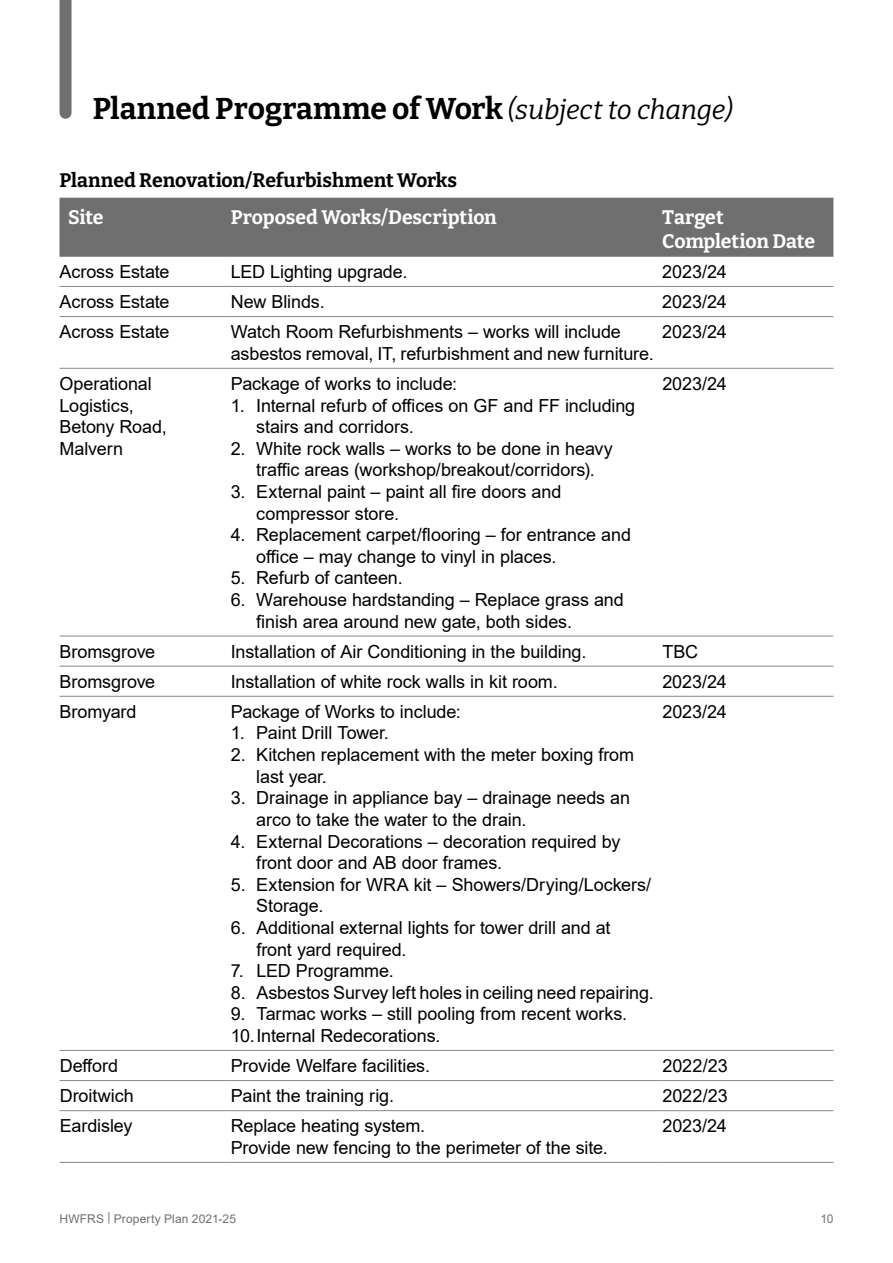
<style>
.page{position:relative;width:893px;height:1263px;background:#fff}
.page>*{position:absolute;margin:0;border:0;box-sizing:border-box;transform-origin:0 0}
.t1{font:700 30px "Bitter";letter-spacing:-.005em;color:#000}
.t2{font:700 19.5px/23.4px "Bitter";letter-spacing:-.01em;color:#fff}
.t3{font:700 19.5px "Bitter";letter-spacing:-.005em;color:#000}
.t4{font:18px/21.6px "Arial";letter-spacing:-.005em;color:#000}
.t5{font:12px "Arial";letter-spacing:.01em;color:#706f6f}
.s1{font-weight:400;font-style:italic;font-size:27px}
</style>
<div class="page">
<div style="left:60px;top:0;width:12px;height:113px;background:#706f6f"></div>
<div style="left:60px;top:198px;width:773px;height:58px;background:#706f6f"></div>
<hr style="left:60px;top:256px;width:171px;height:1px;background:#878787">
<hr style="left:231px;top:256px;width:431px;height:1px;background:#878787">
<hr style="left:662px;top:256px;width:171px;height:1px;background:#878787">
<hr style="left:60px;top:286px;width:171px;height:1px;background:#878787">
<hr style="left:231px;top:286px;width:431px;height:1px;background:#878787">
<hr style="left:662px;top:286px;width:171px;height:1px;background:#878787">
<hr style="left:60px;top:316px;width:171px;height:1px;background:#878787">
<hr style="left:231px;top:316px;width:431px;height:1px;background:#878787">
<hr style="left:662px;top:316px;width:171px;height:1px;background:#878787">
<hr style="left:60px;top:368px;width:171px;height:1px;background:#878787">
<hr style="left:231px;top:368px;width:431px;height:1px;background:#878787">
<hr style="left:662px;top:368px;width:171px;height:1px;background:#878787">
<hr style="left:60px;top:636px;width:171px;height:1px;background:#878787">
<hr style="left:231px;top:636px;width:431px;height:1px;background:#878787">
<hr style="left:662px;top:636px;width:171px;height:1px;background:#878787">
<hr style="left:60px;top:666px;width:171px;height:1px;background:#878787">
<hr style="left:231px;top:666px;width:431px;height:1px;background:#878787">
<hr style="left:662px;top:666px;width:171px;height:1px;background:#878787">
<hr style="left:60px;top:696px;width:171px;height:1px;background:#878787">
<hr style="left:231px;top:696px;width:431px;height:1px;background:#878787">
<hr style="left:662px;top:696px;width:171px;height:1px;background:#878787">
<hr style="left:60px;top:1050px;width:171px;height:1px;background:#878787">
<hr style="left:231px;top:1050px;width:431px;height:1px;background:#878787">
<hr style="left:662px;top:1050px;width:171px;height:1px;background:#878787">
<hr style="left:60px;top:1080px;width:171px;height:1px;background:#878787">
<hr style="left:231px;top:1080px;width:431px;height:1px;background:#878787">
<hr style="left:662px;top:1080px;width:171px;height:1px;background:#878787">
<hr style="left:60px;top:1110px;width:171px;height:1px;background:#878787">
<hr style="left:231px;top:1110px;width:431px;height:1px;background:#878787">
<hr style="left:662px;top:1110px;width:171px;height:1px;background:#878787">
<hr style="left:60px;top:1162px;width:171px;height:1px;background:#878787">
<hr style="left:231px;top:1162px;width:431px;height:1px;background:#878787">
<hr style="left:662px;top:1162px;width:171px;height:1px;background:#878787">
<h1 class="t1" style="left:93px;top:89px;width:641px">Planned Programme of Work <span class="s1">(subject to change)</span></h1>
<p class="t3" style="left:60px;top:168px;width:399px">Planned Renovation/Refurbishment Works</p>
<p class="t2" style="left:68px;top:205px;width:37px">Site</p>
<p class="t2" style="left:231px;top:205px;width:268px">Proposed Works/Description</p>
<p class="t2" style="left:662px;top:205px;width:154px">Target<br>Completion Date</p>
<p class="t4" style="left:60px;top:261px;width:112px">Across Estate</p>
<p class="t4" style="left:231px;top:261px;width:178px">LED Lighting upgrade.</p>
<p class="t4" style="left:662px;top:261px;width:66px">2023/24</p>
<p class="t4" style="left:60px;top:291px;width:112px">Across Estate</p>
<p class="t4" style="left:231px;top:291px;width:96px">New Blinds.</p>
<p class="t4" style="left:662px;top:291px;width:66px">2023/24</p>
<p class="t4" style="left:60px;top:321px;width:112px">Across Estate</p>
<p class="t4" style="left:231px;top:321px;width:425px">Watch Room Refurbishments – works will include asbestos removal, IT, refurbishment and new furniture.</p>
<p class="t4" style="left:662px;top:321px;width:66px">2023/24</p>
<p class="t4" style="left:60px;top:373px;width:109px">Operational<br>Logistics,<br>Betony Road,<br>Malvern</p>
<p class="t4" style="left:231px;top:373px;width:228px">Package of works to include:</p>
<p class="t4" style="left:662px;top:373px;width:66px">2023/24</p>
<p class="t4" style="left:256px;top:394px;width:381px;text-indent:-26px">1. Internal refurb of offices on GF and FF including stairs and corridors.</p>
<p class="t4" style="left:231px;top:437px;width:384px;text-align:center">2. White rock walls – works to be done in heavy traffic areas (workshop/breakout/corridors).</p>
<p class="t4" style="left:256px;top:481px;width:307px;text-indent:-26px">3. External paint – paint all fire doors and compressor store.</p>
<p class="t4" style="left:256px;top:524px;width:376px;text-indent:-26px">4. Replacement carpet/flooring – for entrance and office – may change to vinyl in places.</p>
<p class="t4" style="left:231px;top:567px;width:173px">5. Refurb of canteen.</p>
<p class="t4" style="left:256px;top:589px;width:369px;text-indent:-26px">6. Warehouse hardstanding – Replace grass and finish area around new gate, both sides.</p>
<p class="t4" style="left:60px;top:640px;width:97px">Bromsgrove</p>
<p class="t4" style="left:231px;top:640px;width:357px">Installation of Air Conditioning in the building.</p>
<p class="t4" style="left:662px;top:640px;width:37px">TBC</p>
<p class="t4" style="left:60px;top:670px;width:97px">Bromsgrove</p>
<p class="t4" style="left:231px;top:670px;width:328px">Installation of white rock walls in kit room.</p>
<p class="t4" style="left:662px;top:670px;width:66px">2023/24</p>
<p class="t4" style="left:60px;top:701px;width:78px">Bromyard</p>
<p class="t4" style="left:231px;top:701px;width:232px">Package of Works to include:</p>
<p class="t4" style="left:231px;top:722px;width:160px">1. Paint Drill Tower.</p>
<p class="t4" style="left:256px;top:744px;width:379px;text-indent:-26px">2. Kitchen replacement with the meter boxing from last year.</p>
<p class="t4" style="left:256px;top:787px;width:375px;text-indent:-26px">3. Drainage in appliance bay – drainage needs an arco to take the water to the drain.</p>
<p class="t4" style="left:256px;top:830px;width:366px;text-indent:-26px">4. External Decorations – decoration required by front door and AB door frames.</p>
<p class="t4" style="left:256px;top:873px;width:396px;text-indent:-26px">5. Extension for WRA kit – Showers/Drying/Lockers/<br>Storage.</p>
<p class="t4" style="left:256px;top:917px;width:356px;text-indent:-26px">6. Additional external lights for tower drill and at front yard required.</p>
<p class="t4" style="left:231px;top:960px;width:165px">7. LED Programme.</p>
<p class="t4" style="left:231px;top:981px;width:425px">8. Asbestos Survey left holes in ceiling need repairing.</p>
<p class="t4" style="left:231px;top:1003px;width:398px">9. Tarmac works – still pooling from recent works.<br>10.Internal Redecorations.</p>
<p class="t4" style="left:662px;top:701px;width:66px">2023/24</p>
<p class="t4" style="left:60px;top:1055px;width:60px">Defford</p>
<p class="t4" style="left:231px;top:1055px;width:201px">Provide Welfare facilities.</p>
<p class="t4" style="left:662px;top:1055px;width:67px">2022/23</p>
<p class="t4" style="left:60px;top:1085px;width:76px">Droitwich</p>
<p class="t4" style="left:231px;top:1085px;width:165px">Paint the training rig.</p>
<p class="t4" style="left:662px;top:1085px;width:67px">2022/23</p>
<p class="t4" style="left:60px;top:1115px;width:74px">Eardisley</p>
<p class="t4" style="left:231px;top:1115px;width:379px">Replace heating system.<br>Provide new fencing to the perimeter of the site.</p>
<p class="t4" style="left:662px;top:1115px;width:66px">2023/24</p>
<p class="t5" style="left:60px;top:1210px;width:178px">HWFRS | Property Plan 2021-25</p>
<p class="t5" style="left:820px;top:1210px;width:15px">10</p>
</div>
